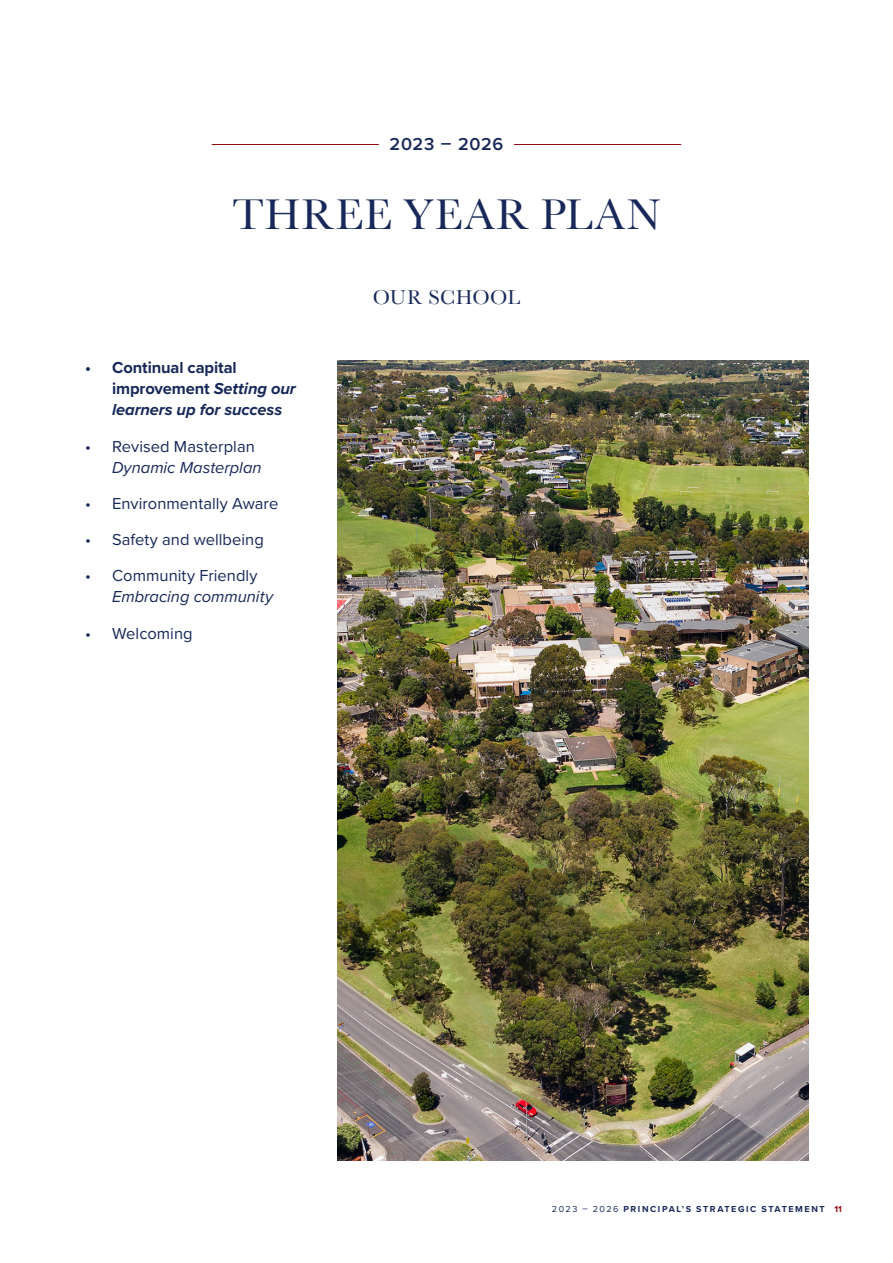
<style>
.page{position:relative;width:893px;height:1263px;background:#fff}
.page>*{position:absolute;margin:0;border:0;box-sizing:border-box;transform-origin:0 0}
.Heading_-_Main{font:45px "Baskerville";letter-spacing:.025em;color:#182959}
.Introduction___Openi{font:21px "Baskerville";letter-spacing:.015em;color:#182959}
.Heading_-_Supporting{font:600 18px "Proxima Nova";letter-spacing:.04em;color:#182959}
.t1{font:16.5px/21px "Proxima Nova";letter-spacing:.005em;color:#182959}
.t2{font:italic 700 16.5px/21px "Proxima Nova";letter-spacing:-.01em;color:#182959}
.t3{font:700 9px "Proxima Nova";letter-spacing:.175em;color:#182959}
.s1{font-style:normal}
.s2{font-style:italic}
.s3{font-weight:400}
.s4{color:#940c12}
</style>
<div class="page">
<hr style="left:212px;top:144px;width:167px;height:1px;background:#940c12">
<hr style="left:514px;top:144px;width:167px;height:1px;background:#940c12">
<img style="left:337px;top:360px;width:471px;height:801px">
<p class="Heading_-_Supporting" style="left:390px;top:131px;width:115px">2023 – 2026</p>
<p class="Heading_-_Main" style="left:232px;top:188px;width:430px">THREE YEAR PLAN</p>
<p class="t2" style="left:112px;top:357px;width:185px;text-indent:-27px"><span class="s1">• Continual capital improvement</span> Setting our learners up for success</p>
<p class="t1" style="left:112px;top:435px;width:151px;text-indent:-27px">• Revised Masterplan<br><span class="s2">Dynamic Masterplan</span></p>
<p class="t1" style="left:85px;top:492px;width:195px">• Environmentally Aware</p>
<p class="t1" style="left:85px;top:528px;width:180px">• Safety and wellbeing</p>
<p class="t1" style="left:112px;top:565px;width:163px;text-indent:-27px">• Community Friendly<br><span class="s2">Embracing community</span></p>
<p class="t1" style="left:85px;top:622px;width:109px">• Welcoming</p>
<p class="Introduction___Openi" style="left:373px;top:285px;width:149px">OUR SCHOOL</p>
<p class="t3" style="left:552px;top:1202px;width:291px"><span class="s3">2023 – 2026</span> PRINCIPAL’S STRATEGIC STATEMENT <span class="s4">11</span></p>
</div>
